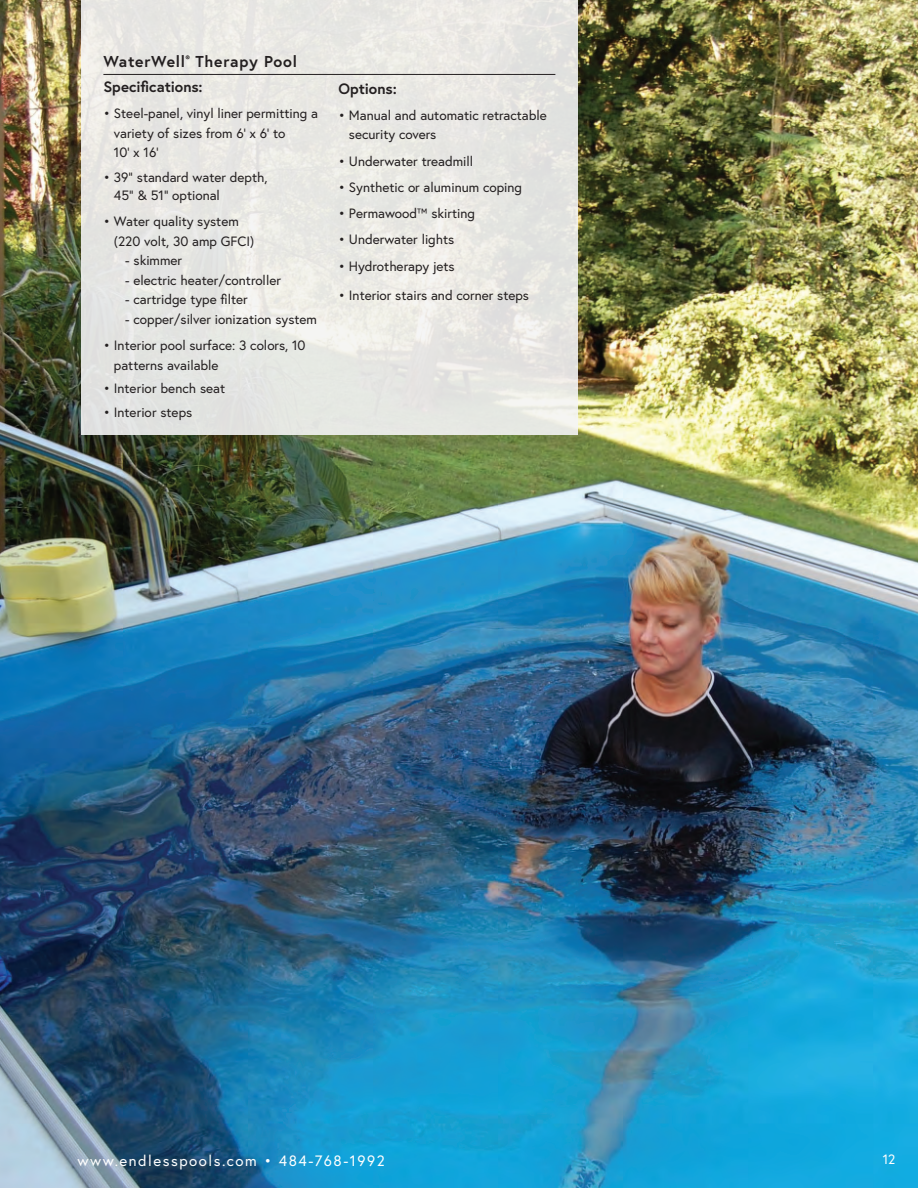
<style>
.page{position:relative;width:918px;height:1188px;background:#fff}
.page>*{position:absolute;margin:0;border:0;box-sizing:border-box;transform-origin:0 0}
.t1{font:700 15.75px "Europa";letter-spacing:.04em;color:#231f20}
.t2{font:15px "Europa";letter-spacing:.1em;color:#fff}
.t3{font:700 15px "Europa";letter-spacing:-.005em;color:#231f20}
.t4{font:13.5px/19.5px "Europa";color:#231f20}
.t5{font:13.5px "Europa";color:#fff}
</style>
<div class="page">
<img style="left:0;top:0;width:918px;height:1188px">
<div style="left:81px;top:0;width:496px;height:434px;background:#e7e7e3"></div>
<hr style="left:103px;top:74px;width:452px;height:1px;background:#231f20">
<p class="t1" style="left:103px;top:51px;width:195px">WaterWell<sup>®</sup> Therapy Pool</p>
<p class="t3" style="left:103px;top:77px;width:101px">Specifications:</p>
<p class="t4" style="left:114px;top:104px;width:206px;text-indent:-11px">• Steel-panel, vinyl liner permitting a variety of sizes from 6' x 6' to<br>10' x 16'</p>
<p class="t4" style="left:114px;top:168px;width:155px;line-height:18px;text-indent:-11px">• 39" standard water depth,<br>45" &amp; 51" optional</p>
<p class="t4" style="left:114px;top:212px;width:142px;text-indent:-11px">• Water quality system (220 volt, 30 amp GFCI)</p>
<p class="t4" style="left:125px;top:251px;width:58px">- skimmer</p>
<p class="t4" style="left:125px;top:270px;width:157px">- electric heater/controller</p>
<p class="t4" style="left:125px;top:290px;width:124px">- cartridge type filter</p>
<p class="t4" style="left:125px;top:309px;width:193px">- copper/silver ionization system</p>
<p class="t4" style="left:114px;top:335px;width:193px;text-indent:-11px">• Interior pool surface: 3 colors, 10 patterns available</p>
<p class="t4" style="left:103px;top:378px;width:123px">• Interior bench seat</p>
<p class="t4" style="left:103px;top:403px;width:90px">• Interior steps</p>
<p class="t3" style="left:338px;top:78px;width:60px">Options:</p>
<p class="t4" style="left:349px;top:105px;width:200px;text-indent:-11px">• Manual and automatic retractable security covers</p>
<p class="t4" style="left:338px;top:151px;width:136px">• Underwater treadmill</p>
<p class="t4" style="left:338px;top:177px;width:185px">• Synthetic or aluminum coping</p>
<p class="t4" style="left:338px;top:203px;width:138px">• Permawood™ skirting</p>
<p class="t4" style="left:338px;top:230px;width:117px">• Underwater lights</p>
<p class="t4" style="left:338px;top:256px;width:118px">• Hydrotherapy jets</p>
<p class="t4" style="left:338px;top:285px;width:192px">• Interior stairs and corner steps</p>
<p class="t2" style="left:77px;top:1151px;width:309px">www.endlesspools.com • 484-768-1992</p>
<p class="t5" style="left:883px;top:1151px;width:14px">12</p>
</div>
